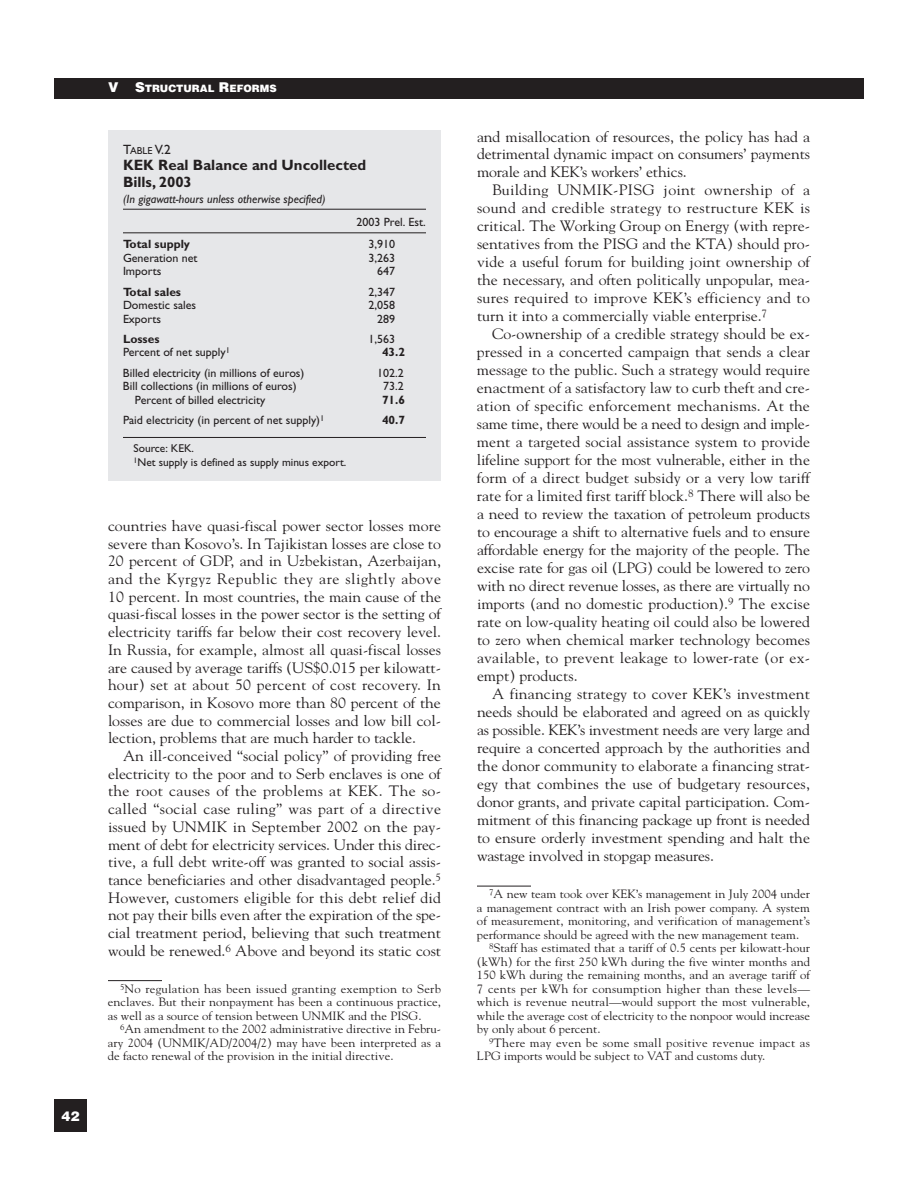
<style>
.page{position:relative;width:918px;height:1188px;background:#fff}
.page>*{position:absolute;margin:0;border:0;box-sizing:border-box;transform-origin:0 0}
.t1{font:15px/18px "Goudy";letter-spacing:-.005em;color:#231f20;text-align:justify;scale:1.05 1}
.t2{font:700 15px/16.5px "Gill Sans";color:#231f20}
.t3{font:13.5px "Gill Sans";color:#231f20}
.t4{font:900 13.5px "Helvetica";color:#fff}
.t5{font:12px/13.5px "Goudy";color:#231f20;text-align:justify;scale:1.05 1}
.t6{font:12px "Gill Sans";color:#231f20}
.t7{font:12px "Goudy";letter-spacing:.02em;color:#231f20;scale:1.05 1}
.t8{font:italic 12px "Gill Sans";color:#231f20}
.t9{font:700 12px "Gill Sans";color:#231f20}
.t10{font:11.4px/13.5px "Gill Sans";color:#231f20}
.t11{font:900 10.2px "Helvetica";color:#fff}
.s1{font-size:13.5px}
.s2{font-size:10.2px}
</style>
<div class="page">
<div style="left:54px;top:1100px;width:33px;height:32px;background:#231f20"></div>
<div style="left:54px;top:78px;width:810px;height:21px;background:#231f20"></div>
<div style="left:108px;top:130px;width:333px;height:351px;background:#e6e7e9"></div>
<hr style="left:123px;top:209px;width:303px;height:1px;background:#231f20">
<hr style="left:123px;top:233px;width:303px;height:1px;background:#231f20">
<hr style="left:123px;top:437px;width:303px;height:1px;background:#231f20">
<hr style="left:477px;top:886px;width:54px;height:1px;background:#231f20">
<hr style="left:108px;top:980px;width:54px;height:1px;background:#231f20">
<p class="t4" style="left:61px;top:1111px;width:20px">42</p>
<p class="t11" style="left:108px;top:85px;width:170px"><span class="s1">V S</span>TRUCTURAL <span class="s1">R</span>EFORMS</p>
<p class="t3" style="left:123px;top:145px;width:49px">T<span class="s2">ABLE</span> V.2</p>
<p class="t2" style="left:123px;top:159px;width:245px">KEK Real Balance and Uncollected<br>Bills, 2003</p>
<p class="t8" style="left:123px;top:195px;width:204px">(In gigawatt-hours unless otherwise specified)</p>
<p class="t6" style="left:356px;top:218px;width:71px">2003 Prel. Est.</p>
<p class="t9" style="left:123px;top:240px;width:68px">Total supply</p>
<p class="t6" style="left:369px;top:240px;width:28px">3,910</p>
<p class="t6" style="left:123px;top:254px;width:76px">Generation net</p>
<p class="t6" style="left:369px;top:254px;width:28px">3,263</p>
<p class="t6" style="left:123px;top:267px;width:40px">Imports</p>
<p class="t6" style="left:377px;top:267px;width:19px">647</p>
<p class="t9" style="left:123px;top:288px;width:60px">Total sales</p>
<p class="t6" style="left:369px;top:288px;width:28px">2,347</p>
<p class="t6" style="left:123px;top:301px;width:75px">Domestic sales</p>
<p class="t6" style="left:369px;top:301px;width:28px">2,058</p>
<p class="t6" style="left:123px;top:315px;width:40px">Exports</p>
<p class="t6" style="left:377px;top:315px;width:19px">289</p>
<p class="t9" style="left:123px;top:335px;width:38px">Losses</p>
<p class="t6" style="left:369px;top:335px;width:28px">1,563</p>
<p class="t6" style="left:123px;top:348px;width:108px">Percent of net supply<sup>1</sup></p>
<p class="t9" style="left:382px;top:348px;width:25px">43.2</p>
<p class="t6" style="left:123px;top:369px;width:183px">Billed electricity (in millions of euros)</p>
<p class="t6" style="left:377px;top:369px;width:28px">102.2</p>
<p class="t6" style="left:123px;top:382px;width:175px">Bill collections (in millions of euros)</p>
<p class="t6" style="left:383px;top:382px;width:22px">73.2</p>
<p class="t6" style="left:135px;top:396px;width:132px">Percent of billed electricity</p>
<p class="t9" style="left:382px;top:396px;width:25px">71.6</p>
<p class="t6" style="left:123px;top:416px;width:203px">Paid electricity (in percent of net supply)<sup>1</sup></p>
<p class="t9" style="left:382px;top:416px;width:25px">40.7</p>
<p class="t10" style="left:134px;top:443px;width:214px">Source: KEK.<br><sup>1</sup>Net supply is defined as supply minus export.</p>
<p class="t1" style="left:108px;top:518px;width:319px">countries have quasi-fiscal power sector losses more severe than Kosovo’s. In Tajikistan losses are close to 20 percent of GDP, and in Uzbekistan, Azerbaijan, and the Kyrgyz Republic they are slightly above 10 percent. In most countries, the main cause of the quasi-fiscal losses in the power sector is the setting of electricity tariffs far below their cost recovery level.<br>In Russia, for example, almost all quasi-fiscal losses are caused by average tariffs (US$0.015 per kilowatt&shy;hour) set at about 50 percent of cost recovery. In comparison, in Kosovo more than 80 percent of the losses are due to commercial losses and low bill col&shy;lection, problems that are much harder to tackle.</p>
<p class="t1" style="left:108px;top:748px;width:319px;text-indent:15px">An ill-conceived “social policy” of providing free electricity to the poor and to Serb enclaves is one of the root causes of the problems at KEK. The so&shy;called “social case ruling” was part of a directive issued by UNMIK in September 2002 on the pay&shy;ment of debt for electricity services. Under this direc&shy;tive, a full debt write-off was granted to social assis&shy;tance beneficiaries and other disadvantaged people.<sup>5<br></sup>However, customers eligible for this debt relief did not pay their bills even after the expiration of the spe&shy;cial treatment period, believing that such treatment would be renewed.<sup>6</sup> Above and beyond its static cost</p>
<p class="t5" style="left:108px;top:983px;width:319px;text-indent:12px"><sup>5</sup>No regulation has been issued granting exemption to Serb enclaves. But their nonpayment has been a continuous practice, as well as a source of tension between UNMIK and the PISG.</p>
<p class="t5" style="left:108px;top:1024px;width:319px;text-indent:12px"><sup>6</sup>An amendment to the 2002 administrative directive in Febru&shy;ary 2004 (UNMIK/AD/2004/2) may have been interpreted as a de facto renewal of the provision in the initial directive.</p>
<p class="t1" style="left:477px;top:129px;width:319px">and misallocation of resources, the policy has had a detrimental dynamic impact on consumers’ payments morale and KEK’s workers’ ethics.</p>
<p class="t1" style="left:477px;top:182px;width:319px;text-indent:15px">Building UNMIK-PISG joint ownership of a sound and credible strategy to restructure KEK is critical. The Working Group on Energy (with repre&shy;sentatives from the PISG and the KTA) should pro&shy;vide a useful forum for building joint ownership of the necessary, and often politically unpopular, mea&shy;sures required to improve KEK’s efficiency and to turn it into a commercially viable enterprise.<sup>7</sup></p>
<p class="t1" style="left:477px;top:326px;width:319px;text-indent:15px">Co-ownership of a credible strategy should be ex&shy;pressed in a concerted campaign that sends a clear message to the public. Such a strategy would require enactment of a satisfactory law to curb theft and cre&shy;ation of specific enforcement mechanisms. At the same time, there would be a need to design and imple&shy;ment a targeted social assistance system to provide lifeline support for the most vulnerable, either in the form of a direct budget subsidy or a very low tariff rate for a limited first tariff block.<sup>8</sup> There will also be a need to review the taxation of petroleum products to encourage a shift to alternative fuels and to ensure affordable energy for the majority of the people. The excise rate for gas oil (LPG) could be lowered to zero with no direct revenue losses, as there are virtually no imports (and no domestic production).<sup>9</sup> The excise rate on low-quality heating oil could also be lowered to zero when chemical marker technology becomes available, to prevent leakage to lower-rate (or ex&shy;empt) products.</p>
<p class="t1" style="left:477px;top:686px;width:319px;text-indent:15px">A financing strategy to cover KEK’s investment needs should be elaborated and agreed on as quickly as possible. KEK’s investment needs are very large and require a concerted approach by the authorities and the donor community to elaborate a financing strat&shy;egy that combines the use of budgetary resources, donor grants, and private capital participation. Com&shy;mitment of this financing package up front is needed to ensure orderly investment spending and halt the wastage involved in stopgap measures.</p>
<p class="t5" style="left:489px;top:888px;width:307px"><sup>7</sup>A new team took over KEK’s management in July 2004 under</p>
<p class="t5" style="left:477px;top:902px;width:319px">a management contract with an Irish power company. A system</p>
<p class="t5" style="left:477px;top:915px;width:319px">of measurement, monitoring, and verification of management’s</p>
<p class="t5" style="left:477px;top:929px;width:308px">performance should be agreed with the new management team.</p>
<p class="t5" style="left:489px;top:942px;width:307px"><sup>8</sup>Staff has estimated that a tariff of 0.5 cents per kilowatt-hour</p>
<p class="t5" style="left:477px;top:956px;width:319px">(kWh) for the first 250 kWh during the five winter months and</p>
<p class="t5" style="left:477px;top:969px;width:319px">150 kWh during the remaining months, and an average tariff of</p>
<p class="t7" style="left:477px;top:984px;width:319px">7 cents per kWh for consumption higher than these levels—</p>
<p class="t5" style="left:477px;top:996px;width:319px">which is revenue neutral—would support the most vulnerable,</p>
<p class="t5" style="left:477px;top:1010px;width:319px">while the average cost of electricity to the nonpoor would increase</p>
<p class="t5" style="left:477px;top:1023px;width:119px">by only about 6 percent.</p>
<p class="t7" style="left:489px;top:1038px;width:307px"><sup>9</sup>There may even be some small positive revenue impact as</p>
<p class="t5" style="left:477px;top:1050px;width:276px">LPG imports would be subject to VAT and customs duty.</p>
</div>
